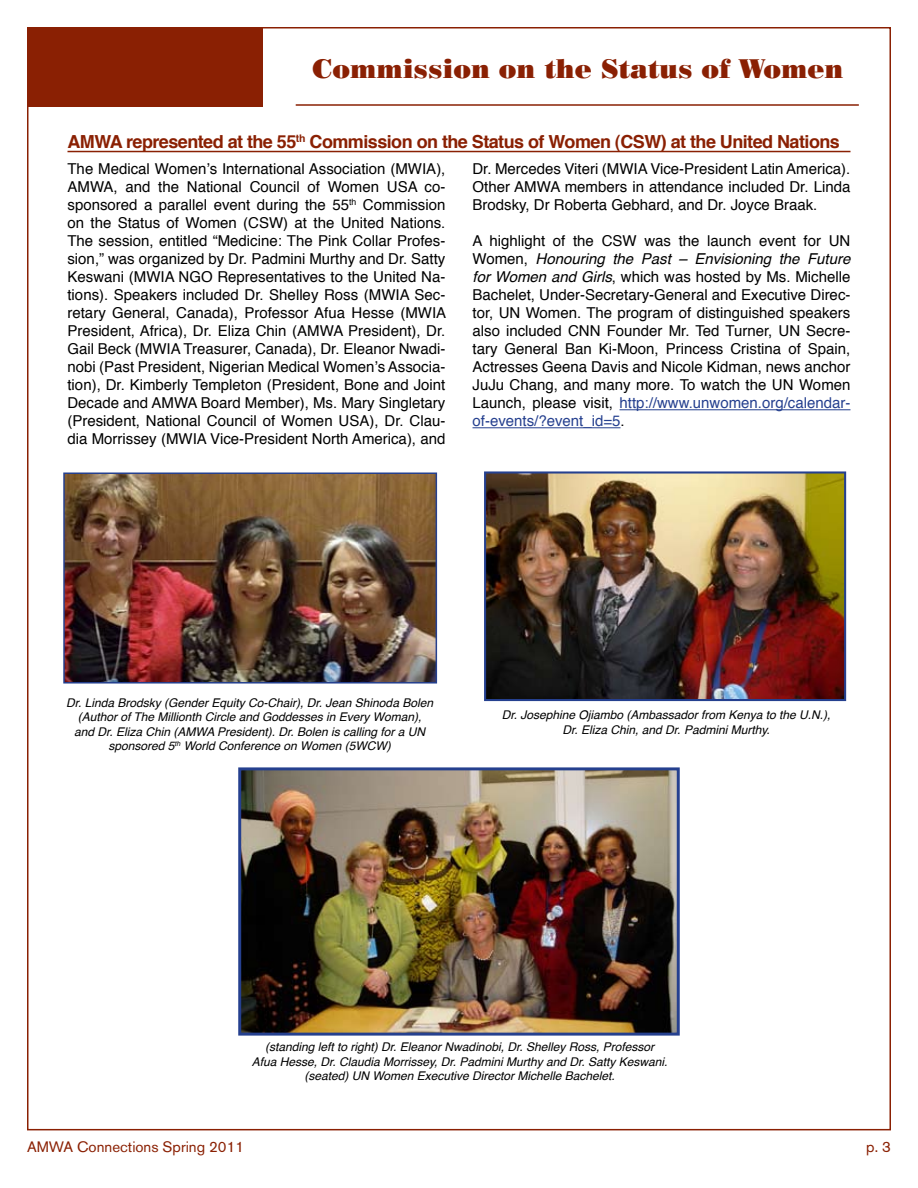
<style>
.page{position:relative;width:918px;height:1188px;background:#fff}
.page>*{position:absolute;margin:0;border:0;box-sizing:border-box;transform-origin:0 0}
.t1{font:27px "Poster Bodoni BT";color:#8a2003}
.t2{font:700 18px "Helvetica";letter-spacing:-.03em;color:#8a2003}
.t3{font:15px/18px "Helvetica";color:#000;text-align:justify}
.t4{font:15px "Akzidenz Grotesk BE";color:#8a2003}
.t5{font:italic 12px/14.4px "Helvetica";color:#000;text-align:center}
.s1{font-style:italic}
.s2{color:#25408f}
</style>
<div class="page">
<div style="left:27px;top:27px;width:235px;height:80px;background:#8a2003"></div>
<hr style="left:296px;top:104px;width:563px;height:2px;background:#8a2003">
<img style="left:66px;top:475px;width:368px;height:206px">
<div style="left:63px;top:472px;width:374px;height:212px;border:2px solid #25408f"></div>
<hr style="left:68px;top:151px;width:782px;height:1px;background:#8a2003">
<hr style="left:620px;top:410px;width:231px;height:1px;background:#25408f">
<hr style="left:472px;top:428px;width:149px;height:1px;background:#25408f">
<img style="left:487px;top:474px;width:356px;height:224px">
<div style="left:484px;top:471px;width:362px;height:230px;border:2px solid #25408f"></div>
<img style="left:242px;top:771px;width:434px;height:261px">
<div style="left:238px;top:767px;width:442px;height:269px;border:3px solid #25408f"></div>
<h1 class="t1" style="left:312px;top:52px;width:533px">Commission on the Status of Women</h1>
<p class="t2" style="left:68px;top:127px;width:774px">AMWA represented at the 55<sup>th</sup> Commission on the Status of Women (CSW) at the United Nations</p>
<p class="t3" style="left:67px;top:160px;width:380px">The Medical Women’s International Association (MWIA), AMWA, and the National Council of Women USA co&shy;sponsored a parallel event during the 55<sup>th</sup> Commission on the Status of Women (CSW) at the United Nations.<br>The session, entitled “Medicine: The Pink Collar Profes&shy;sion,” was organized by Dr. Padmini Murthy and Dr. Satty Keswani (MWIA NGO Representatives to the United Na&shy;tions). Speakers included Dr. Shelley Ross (MWIA Sec&shy;retary General, Canada), Professor Afua Hesse (MWIA President, Africa), Dr. Eliza Chin (AMWA President), Dr.<br>Gail Beck (MWIA Treasurer, Canada), Dr. Eleanor Nwadi&shy;nobi (Past President, Nigerian Medical Women’s Associa&shy;tion), Dr. Kimberly Templeton (President, Bone and Joint Decade and AMWA Board Member), Ms. Mary Singletary (President, National Council of Women USA), Dr. Clau&shy;dia Morrissey (MWIA Vice-President North America), and</p>
<p class="t3" style="left:472px;top:160px;width:379px">Dr. Mercedes Viteri (MWIA Vice-President Latin America).<br>Other AMWA members in attendance included Dr. Linda Brodsky, Dr Roberta Gebhard, and Dr. Joyce Braak.</p>
<p class="t3" style="left:472px;top:232px;width:380px">A highlight of the CSW was the launch event for UN Women, <span class="s1">Honouring the Past – Envisioning the Future for Women and Girls</span>, which was hosted by Ms. Michelle Bachelet, Under-Secretary-General and Executive Direc&shy;tor, UN Women. The program of distinguished speakers also included CNN Founder Mr. Ted Turner, UN Secre&shy;tary General Ban Ki-Moon, Princess Cristina of Spain, Actresses Geena Davis and Nicole Kidman, news anchor JuJu Chang, and many more. To watch the UN Women Launch, please visit, <span class="s2">http://www.unwomen.org/calendar&shy;of-events/?event_id=5</span>.</p>
<p class="t5" style="left:66px;top:696px;width:368px">Dr. Linda Brodsky (Gender Equity Co-Chair), Dr. Jean Shinoda Bolen (Author of The Millionth Circle and Goddesses in Every Woman),<br>and Dr. Eliza Chin (AMWA President). Dr. Bolen is calling for a UN sponsored 5<sup>th</sup> World Conference on Women (5WCW)</p>
<p class="t5" style="left:502px;top:708px;width:330px">Dr. Josephine Ojiambo (Ambassador from Kenya to the U.N.),<br>Dr. Eliza Chin, and Dr. Padmini Murthy.</p>
<p class="t5" style="left:252px;top:1040px;width:417px">(standing left to right) Dr. Eleanor Nwadinobi, Dr. Shelley Ross, Professor<br>Afua Hesse, Dr. Claudia Morrissey, Dr. Padmini Murthy and Dr. Satty Keswani. (seated) UN Women Executive Director Michelle Bachelet.</p>
<p class="t4" style="left:27px;top:1138px;width:219px">AMWA Connections Spring 2011</p>
<p class="t4" style="left:866px;top:1138px;width:26px">p. 3</p>
</div>
